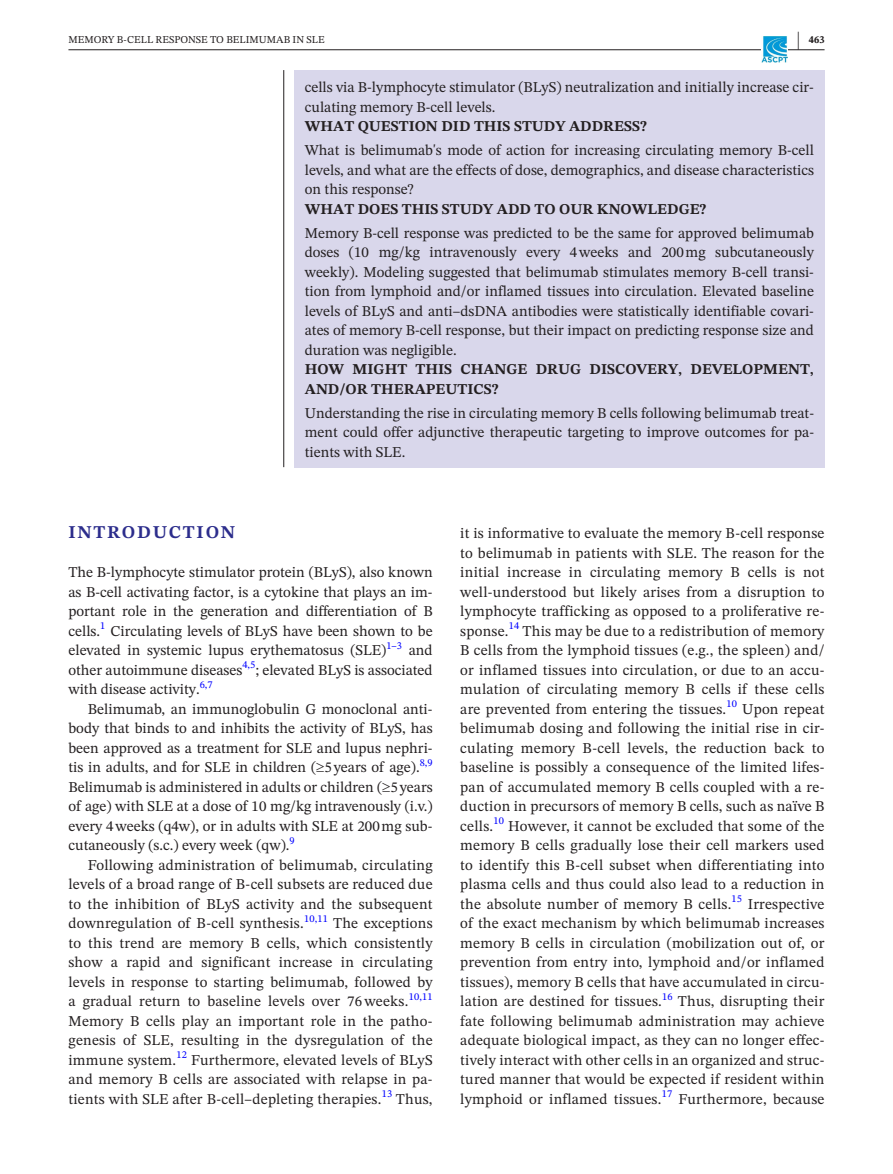
<style>
.page{position:relative;width:893px;height:1174px;background:#fff}
.page>*{position:absolute;margin:0;border:0;box-sizing:border-box;transform-origin:0 0}
.t1{font:700 21px "STIX Two Text";color:#231f20;scale:.42 1}
.t2{font:700 18px "STIX Two Text";letter-spacing:.1em;color:#2c2d8c}
.t3{font:15px/19.5px "STIX Two Text";color:#231f20;text-align:justify}
.t4{font:700 15px/19.5px "STIX Two Text";color:#231f20}
.t5{font:10.5px "STIX Two Text";letter-spacing:.015em;color:#00f}
.t6{font:10.5px "STIX Two Text";color:#231f20}
.t7{font:700 10.5px "STIX Two Text";color:#231f20}
</style>
<div class="page">
<hr style="left:68px;top:49px;width:756px;height:1px;background:#231f20">
<img style="left:762px;top:37px;width:25px;height:25px">
<div style="left:294px;top:70px;width:530px;height:397px;background:#d9d7eb"></div>
<hr style="left:283px;top:70px;width:1px;height:397px;background:#231f20">
<h1 class="t1" style="left:797px;top:24px;width:8px">|</h1>
<p class="t6" style="left:68px;top:32px;width:258px">MEMORY B-CELL RESPONSE TO BELIMUMAB IN SLE</p>
<p class="t7" style="left:809px;top:32px;width:17px">463</p>
<p class="t3" style="left:305px;top:77px;width:511px">cells via B-lymphocyte stimulator (BLyS) neutralization and initially increase cir&shy;culating memory B-cell levels.</p>
<p class="t4" style="left:305px;top:117px;width:344px">WHAT QUESTION DID THIS STUDY ADDRESS?</p>
<p class="t3" style="left:305px;top:140px;width:511px">What is belimumab's mode of action for increasing circulating memory B-cell levels, and what are the effects of dose, demographics, and disease characteristics on this response?</p>
<p class="t4" style="left:305px;top:199px;width:403px">WHAT DOES THIS STUDY ADD TO OUR KNOWLEDGE?</p>
<p class="t3" style="left:305px;top:223px;width:511px">Memory B-cell response was predicted to be the same for approved belimumab doses (10 mg/kg intravenously every 4weeks and 200mg subcutaneously weekly). Modeling suggested that belimumab stimulates memory B-cell transi&shy;tion from lymphoid and/or inflamed tissues into circulation. Elevated baseline levels of BLyS and anti–dsDNA antibodies were statistically identifiable covari&shy;ates of memory B-cell response, but their impact on predicting response size and duration was negligible.</p>
<p class="t4" style="left:305px;top:360px;width:511px">HOW MIGHT THIS CHANGE DRUG DISCOVERY, DEVELOPMENT,<br>AND/OR THERAPEUTICS?</p>
<p class="t3" style="left:305px;top:403px;width:511px">Understanding the rise in circulating memory B cells following belimumab treat&shy;ment could offer adjunctive therapeutic targeting to improve outcomes for pa&shy;tients with SLE.</p>
<p class="t2" style="left:68px;top:519px;width:168px">INTRODUCTION</p>
<p class="t3" style="left:68px;top:562px;width:366px">The B-lymphocyte stimulator protein (BLyS), also known as B-cell activating factor, is a cytokine that plays an im&shy;portant role in the generation and differentiation of B cells.</p>
<p class="t5" style="left:100px;top:618px;width:7px">1</p>
<p class="t3" style="left:68px;top:621px;width:366px;text-indent:42px">Circulating levels of BLyS have been shown to be elevated in systemic lupus erythematosus (SLE)</p>
<p class="t5" style="left:386px;top:637px;width:17px">1–3</p>
<p class="t3" style="left:409px;top:640px;width:25px">and</p>
<p class="t3" style="left:68px;top:660px;width:175px">other autoimmune diseases</p>
<p class="t5" style="left:242px;top:657px;width:14px">4,5</p>
<p class="t3" style="left:255px;top:660px;width:179px">; elevated BLyS is associated</p>
<p class="t3" style="left:68px;top:679px;width:133px">with disease activity.</p>
<p class="t5" style="left:200px;top:676px;width:14px">6,7</p>
<p class="t3" style="left:68px;top:699px;width:366px;text-indent:20px">Belimumab, an immunoglobulin G monoclonal anti&shy;body that binds to and inhibits the activity of BLyS, has been approved as a treatment for SLE and lupus nephri&shy;tis in adults, and for SLE in children (≥5 years of age).</p>
<p class="t5" style="left:420px;top:754px;width:14px">8,9</p>
<p class="t3" style="left:68px;top:777px;width:366px">Belimumab is administered in adults or children (≥5 years of age) with SLE at a dose of 10 mg/kg intravenously (i.v.) every 4weeks (q4w), or in adults with SLE at 200mg sub&shy;cutaneously (s.c.) every week (qw).</p>
<p class="t5" style="left:289px;top:832px;width:7px">9</p>
<p class="t3" style="left:68px;top:855px;width:366px;text-indent:20px">Following administration of belimumab, circulating levels of a broad range of B-cell subsets are reduced due to the inhibition of BLyS activity and the subsequent downregulation of B-cell synthesis.</p>
<p class="t5" style="left:304px;top:910px;width:25px">10,11</p>
<p class="t3" style="left:68px;top:913px;width:366px;text-indent:265px">The exceptions to this trend are memory B cells, which consistently show a rapid and significant increase in circulating levels in response to starting belimumab, followed by a gradual return to baseline levels over 76 weeks.</p>
<p class="t5" style="left:409px;top:988px;width:25px">10,11</p>
<p class="t3" style="left:68px;top:1011px;width:366px">Memory B cells play an important role in the patho&shy;genesis of SLE, resulting in the dysregulation of the immune system.</p>
<p class="t5" style="left:176px;top:1047px;width:12px">12</p>
<p class="t3" style="left:68px;top:1050px;width:366px;text-indent:123px">Furthermore, elevated levels of BLyS and memory B cells are associated with relapse in pa&shy;tients with SLE after B-cell–depleting therapies.</p>
<p class="t5" style="left:382px;top:1086px;width:12px">13</p>
<p class="t3" style="left:396px;top:1089px;width:38px">Thus,</p>
<p class="t3" style="left:460px;top:523px;width:366px">it is informative to evaluate the memory B-cell response to belimumab in patients with SLE. The reason for the initial increase in circulating memory B cells is not well-understood but likely arises from a disruption to lymphocyte trafficking as opposed to a proliferative re&shy;sponse.<sup>14</sup> This may be due to a redistribution of memory B cells from the lymphoid tissues (e.g., the spleen) and/ or inflamed tissues into circulation, or due to an accu&shy;mulation of circulating memory B cells if these cells are prevented from entering the tissues.</p>
<p class="t5" style="left:726px;top:696px;width:12px">10</p>
<p class="t3" style="left:460px;top:699px;width:366px;text-indent:282px">Upon repeat belimumab dosing and following the initial rise in cir&shy;culating memory B-cell levels, the reduction back to baseline is possibly a consequence of the limited lifes&shy;pan of accumulated memory B cells coupled with a re&shy;duction in precursors of memory B cells, such as naïve B cells.</p>
<p class="t5" style="left:493px;top:813px;width:12px">10</p>
<p class="t3" style="left:460px;top:816px;width:366px;text-indent:48px">However, it cannot be excluded that some of the memory B cells gradually lose their cell markers used to identify this B-cell subset when differentiating into plasma cells and thus could also lead to a reduction in the absolute number of memory B cells.</p>
<p class="t5" style="left:731px;top:891px;width:12px">15</p>
<p class="t3" style="left:460px;top:894px;width:366px;text-indent:287px">Irrespective of the exact mechanism by which belimumab increases memory B cells in circulation (mobilization out of, or prevention from entry into, lymphoid and/or inflamed tissues), memory B cells that have accumulated in circu&shy;lation are destined for tissues.</p>
<p class="t5" style="left:662px;top:988px;width:12px">16</p>
<p class="t3" style="left:460px;top:991px;width:366px;text-indent:218px">Thus, disrupting their fate following belimumab administration may achieve adequate biological impact, as they can no longer effec&shy;tively interact with other cells in an organized and struc&shy;tured manner that would be expected if resident within lymphoid or inflamed tissues.</p>
<p class="t5" style="left:662px;top:1086px;width:12px">17</p>
<p class="t3" style="left:678px;top:1089px;width:148px">Furthermore, because</p>
</div>
